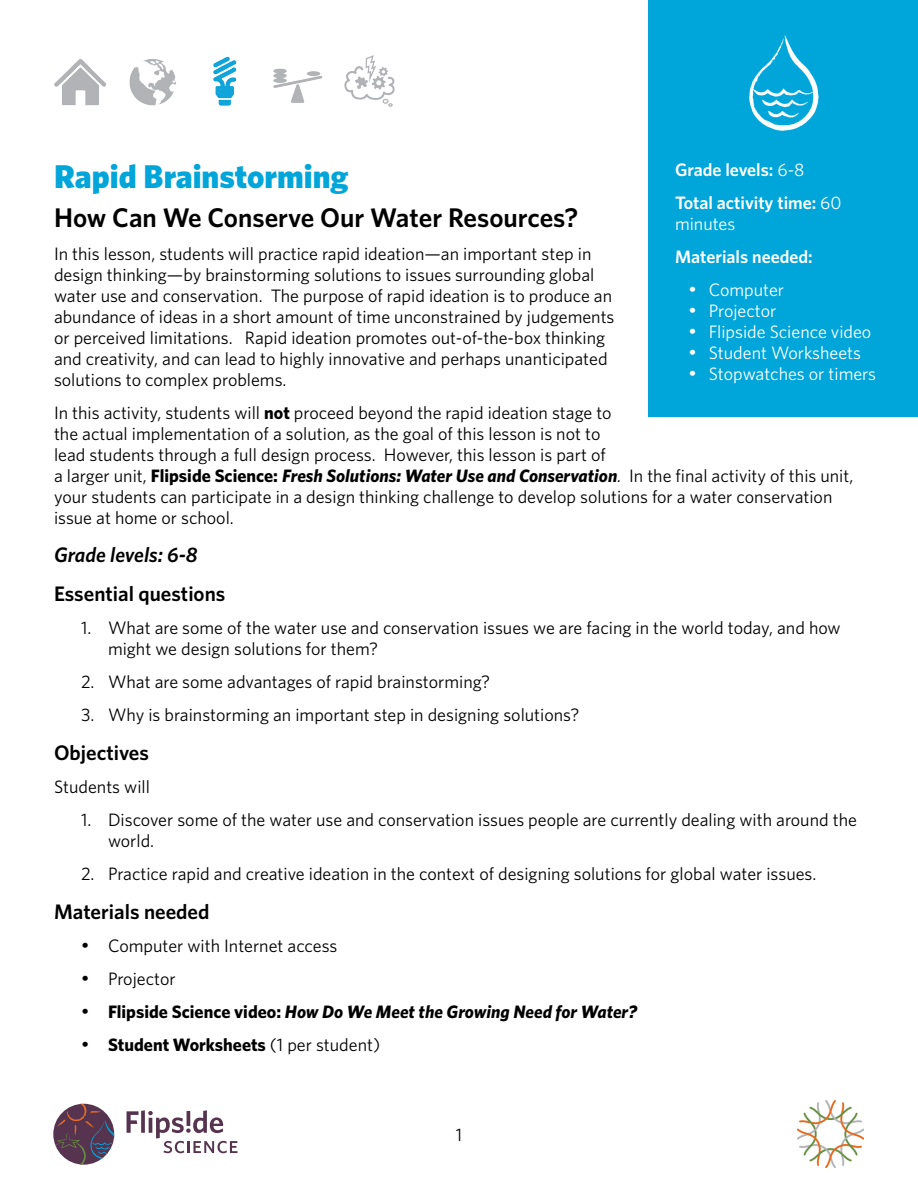
<style>
.page{position:relative;width:918px;height:1188px;background:#fff}
.page>*{position:absolute;margin:0;border:0;box-sizing:border-box;transform-origin:0 0}
.t1{font:900 33px "Whitney";color:#00a5d9}
.t2{font:600 27px "Whitney";color:#000}
.t3{font:600 21px "Whitney";color:#000}
.t4{font:italic 600 21px "Whitney";color:#000}
.t5{font:18px/21px "Whitney";color:#000}
.t6{font:18px "Whitney";color:#fff}
.t7{font:italic 700 18px "Whitney";color:#000}
.t8{font:600 18px/33px "Whitney";color:#fff}
.t9{font:700 18px "Whitney";color:#000}
.s1{font-weight:400}
.s2{font-weight:700}
.s3{font-weight:700;font-style:italic}
.s4{font-style:italic}
.s5{font-style:normal}
</style>
<div class="page">
<img style="left:797px;top:1100px;width:67px;height:67px">
<img style="left:54px;top:59px;width:53px;height:47px">
<img style="left:129px;top:59px;width:47px;height:47px">
<img style="left:213px;top:56px;width:24px;height:50px">
<img style="left:273px;top:68px;width:49px;height:35px">
<img style="left:344px;top:55px;width:51px;height:52px">
<svg style="left:53px;top:1104px;width:62px;height:61px"></svg>
<svg style="left:127px;top:1110px;width:111px;height:43px"></svg>
<div style="left:648px;top:0;width:270px;height:417px;background:#00a5d9"></div>
<img style="left:749px;top:35px;width:70px;height:96px">
<p class="t8" style="left:675px;top:153px;width:168px">Grade levels: <span class="s1">6-8<br></span>Total activity time: <span class="s1">60</span></p>
<p class="t6" style="left:675px;top:212px;width:62px">minutes</p>
<p class="t8" style="left:675px;top:240px;width:139px">Materials needed:</p>
<p class="t6" style="left:688px;top:278px;width:97px">• Computer</p>
<p class="t6" style="left:688px;top:299px;width:89px">• Projector</p>
<p class="t6" style="left:688px;top:320px;width:184px">• Flipside Science video</p>
<p class="t6" style="left:688px;top:341px;width:174px">• Student Worksheets</p>
<p class="t6" style="left:688px;top:362px;width:189px">• Stopwatches or timers</p>
<h1 class="t1" style="left:54px;top:155px;width:296px">Rapid Brainstorming</h1>
<h2 class="t2" style="left:54px;top:200px;width:526px">How Can We Conserve Our Water Resources?</h2>
<p class="t5" style="left:54px;top:243px;width:562px">In this lesson, students will practice rapid ideation—an important step in design thinking—by brainstorming solutions to issues surrounding global water use and conservation. The purpose of rapid ideation is to produce an abundance of ideas in a short amount of time unconstrained by judgements or perceived limitations. Rapid ideation promotes out-of-the-box thinking and creativity, and can lead to highly innovative and perhaps unanticipated solutions to complex problems.</p>
<p class="t5" style="left:54px;top:402px;width:801px">In this activity, students will <span class="s2">not</span> proceed beyond the rapid ideation stage to<br>the actual implementation of a solution, as the goal of this lesson is not to<br>lead students through a full design process. However, this lesson is part of<br>a larger unit, <span class="s2">Flipside Science:</span> <span class="s3">Fresh Solutions: Water Use and Conservation</span><span class="s4">.</span> In the final activity of this unit, your students can participate in a design thinking challenge to develop solutions for a water conservation issue at home or school.</p>
<p class="t4" style="left:54px;top:540px;width:145px">Grade levels: 6-8</p>
<p class="t3" style="left:54px;top:579px;width:173px">Essential questions</p>
<p class="t5" style="left:108px;top:616px;width:734px;text-indent:-27px">1. What are some of the water use and conservation issues we are facing in the world today, and how might we design solutions for them?</p>
<p class="t5" style="left:81px;top:670px;width:411px">2. What are some advantages of rapid brainstorming?</p>
<p class="t5" style="left:81px;top:703px;width:500px">3. Why is brainstorming an important step in designing solutions?</p>
<p class="t3" style="left:54px;top:738px;width:97px">Objectives</p>
<p class="t5" style="left:54px;top:775px;width:97px">Students will</p>
<p class="t5" style="left:108px;top:808px;width:750px;text-indent:-27px">1. Discover some of the water use and conservation issues people are currently dealing with around the world.</p>
<p class="t5" style="left:81px;top:862px;width:737px">2. Practice rapid and creative ideation in the context of designing solutions for global water issues.</p>
<p class="t3" style="left:54px;top:897px;width:157px">Materials needed</p>
<p class="t5" style="left:81px;top:934px;width:258px">• Computer with Internet access</p>
<p class="t5" style="left:81px;top:967px;width:96px">• Projector</p>
<p class="t7" style="left:81px;top:999px;width:558px">• <span class="s5">Flipside Science video:</span> How Do We Meet the Growing Need for Water?</p>
<p class="t9" style="left:81px;top:1032px;width:301px">• Student Worksheets <span class="s1">(1 per student)</span></p>
<p class="t5" style="left:456px;top:1124px;width:8px">1</p>
</div>
